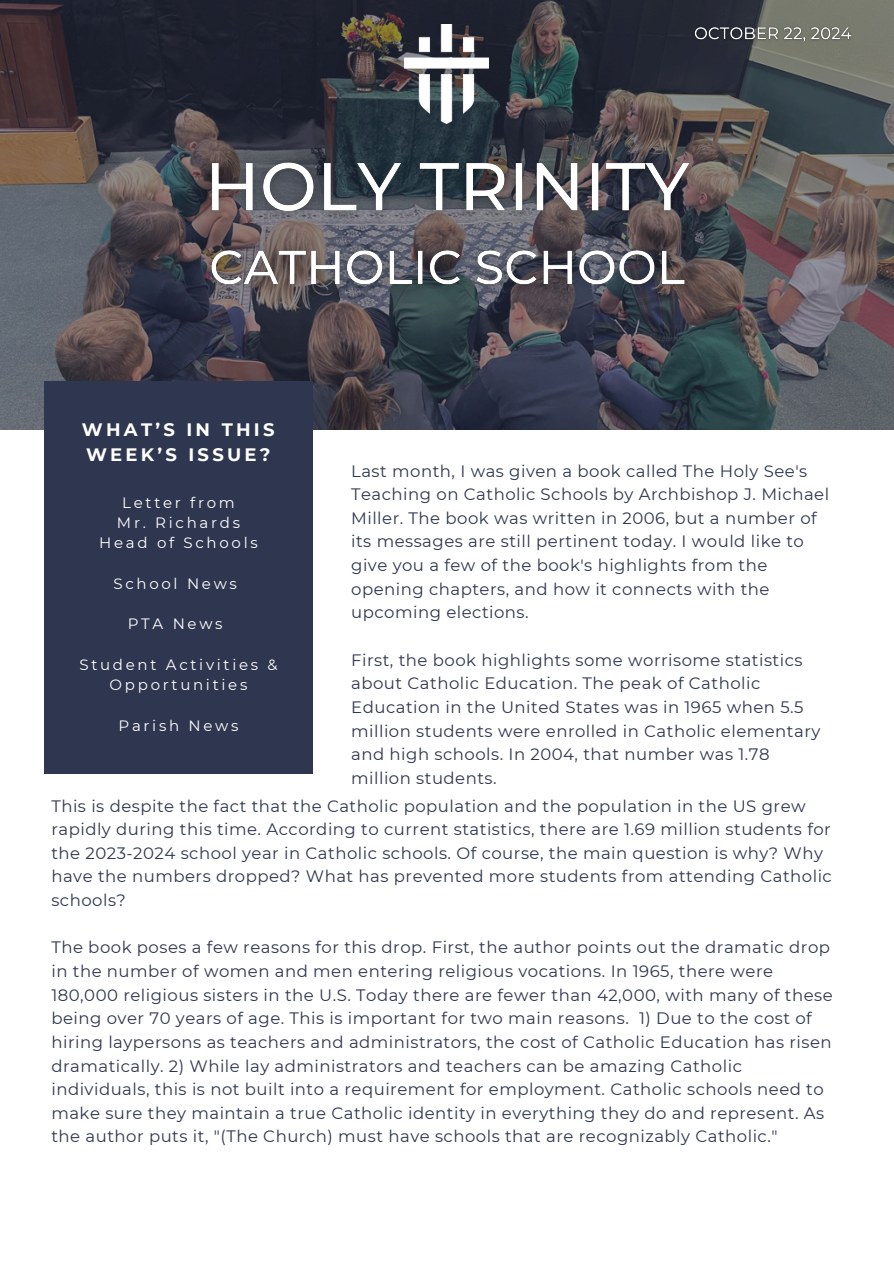
<style>
.page{position:relative;width:894px;height:1264px;background:#fff}
.page>*{position:absolute;margin:0;border:0;box-sizing:border-box;transform-origin:0 0}
.t1{font:700 18px/24.8px "Montserrat";letter-spacing:.18em;color:#fff}
.t2{font:16.5px/23.7px "Montserrat";letter-spacing:.03em;color:#2f364f}
.t3{font:15px/20.2px "Montserrat";letter-spacing:.18em;color:#fff;text-align:center}
</style>
<div class="page">
<svg style="left:0;top:0;width:893px;height:430px;background:#44444b"></svg>
<img style="left:404px;top:24px;width:85px;height:99px">
<div style="left:44px;top:381px;width:268px;height:393px;background:#2f364f"></div>
<img style="left:194px;top:144px;width:513px;height:161px">
<img style="left:689px;top:22px;width:169px;height:27px">
<p class="t1" style="left:82px;top:417px;width:194px">WHAT’S IN THIS<br>WEEK’S ISSUE?</p>
<p class="t3" style="left:122px;top:492px;width:114px">Letter from</p>
<p class="t3" style="left:117px;top:512px;width:124px">Mr. Richards</p>
<p class="t3" style="left:99px;top:533px;width:160px">Head of Schools</p>
<p class="t3" style="left:113px;top:573px;width:125px">School News</p>
<p class="t3" style="left:128px;top:614px;width:96px">PTA News</p>
<h4 class="t3" style="left:79px;top:654px;width:200px">Student Activities &amp;<br>Opportunities</h4>
<h4 class="t3" style="left:118px;top:715px;width:121px">Parish News</h4>
<h4 class="t2" style="left:351px;top:459px;width:479px">Last month, I was given a book called The Holy See's Teaching on Catholic Schools by Archbishop J. Michael Miller. The book was written in 2006, but a number of its messages are still pertinent today. I would like to give you a few of the book's highlights from the opening chapters, and how it connects with the upcoming elections.</h4>
<h4 class="t2" style="left:351px;top:648px;width:470px">First, the book highlights some worrisome statistics about Catholic Education. The peak of Catholic Education in the United States was in 1965 when 5.5 million students were enrolled in Catholic elementary and high schools. In 2004, that number was 1.78 million students.</h4>
<h3 class="t2" style="left:51px;top:793px;width:781px">This is despite the fact that the Catholic population and the population in the US grew rapidly during this time. According to current statistics, there are 1.69 million students for the 2023-2024 school year in Catholic schools. Of course, the main question is why? Why have the numbers dropped? What has prevented more students from attending Catholic schools?</h3>
<p class="t2" style="left:51px;top:935px;width:782px">The book poses a few reasons for this drop. First, the author points out the dramatic drop in the number of women and men entering religious vocations. In 1965, there were 180,000 religious sisters in the U.S. Today there are fewer than 42,000, with many of these being over 70 years of age. This is important for two main reasons. 1) Due to the cost of hiring laypersons as teachers and administrators, the cost of Catholic Education has risen dramatically. 2) While lay administrators and teachers can be amazing Catholic individuals, this is not built into a requirement for employment. Catholic schools need to make sure they maintain a true Catholic identity in everything they do and represent. As the author puts it, "(The Church) must have schools that are recognizably Catholic."</p>
</div>
